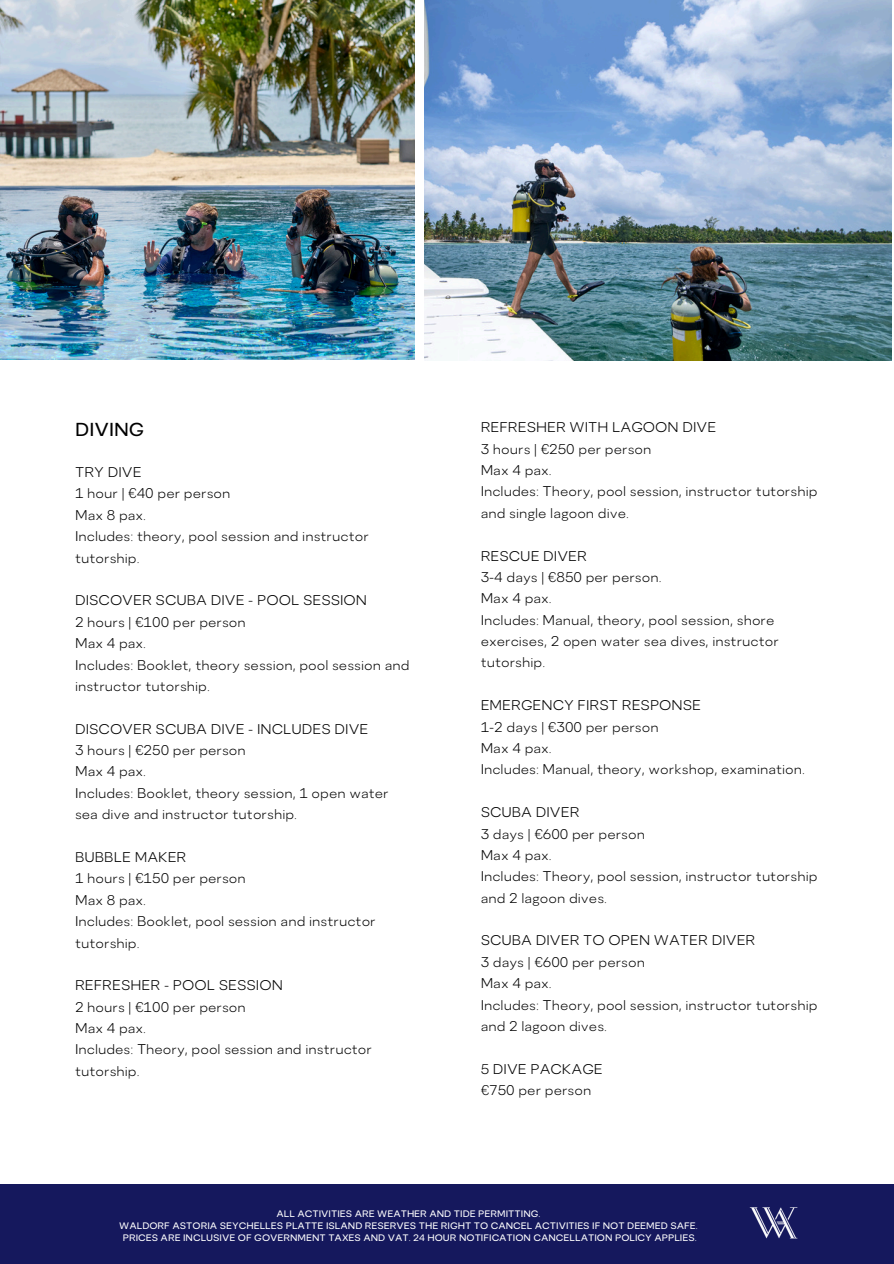
<style>
.page{position:relative;width:894px;height:1264px;background:#fff}
.page>*{position:absolute;margin:0;border:0;box-sizing:border-box;transform-origin:0 0}
.t1{font:18px "Astoria Sans";color:#000}
.t2{font:300 13.5px/21.3px "Astoria Sans";color:#000}
.t3{font:9px/12px "Astoria Sans";color:#fff;text-align:center}
.t4{font:300 9px "Astoria Sans";color:#fff}
</style>
<div class="page">
<div style="left:0;top:1184px;width:893px;height:79px;background:#15185d"></div>
<img style="left:749px;top:1207px;width:49px;height:32px">
<img style="left:424px;top:0;width:467px;height:360px">
<img style="left:0;top:0;width:414px;height:360px">
<h2 class="t1" style="left:75px;top:419px;width:71px">DIVING</h2>
<h2 class="t2" style="left:75px;top:461px;width:295px">TRY DIVE<br>1 hour | €40 per person<br>Max 8 pax.<br>Includes: theory, pool session and instructor tutorship.</h2>
<h2 class="t2" style="left:75px;top:590px;width:336px">DISCOVER SCUBA DIVE - POOL SESSION<br>2 hours | €100 per person<br>Max 4 pax.<br>Includes: Booklet, theory session, pool session and instructor tutorship.</h2>
<h2 class="t2" style="left:75px;top:718px;width:315px">DISCOVER SCUBA DIVE - INCLUDES DIVE<br>3 hours | €250 per person<br>Max 4 pax.<br>Includes: Booklet, theory session, 1 open water sea dive and instructor tutorship.</h2>
<h2 class="t2" style="left:75px;top:846px;width:302px">BUBBLE MAKER<br>1 hours | €150 per person<br>Max 8 pax.<br>Includes: Booklet, pool session and instructor tutorship.</h2>
<h2 class="t2" style="left:75px;top:974px;width:298px">REFRESHER - POOL SESSION<br>2 hours | €100 per person<br>Max 4 pax.<br>Includes: Theory, pool session and instructor tutorship.</h2>
<h2 class="t2" style="left:480px;top:417px;width:338px">REFRESHER WITH LAGOON DIVE<br>3 hours | €250 per person<br>Max 4 pax.<br>Includes: Theory, pool session, instructor tutorship and single lagoon dive.</h2>
<p class="t2" style="left:480px;top:545px;width:300px">RESCUE DIVER<br>3-4 days | €850 per person.<br>Max 4 pax.<br>Includes: Manual, theory, pool session, shore exercises, 2 open water sea dives, instructor tutorship.</p>
<p class="t2" style="left:480px;top:694px;width:326px">EMERGENCY FIRST RESPONSE<br>1-2 days | €300 per person<br>Max 4 pax.<br>Includes: Manual, theory, workshop, examination.</p>
<h3 class="t2" style="left:480px;top:801px;width:338px">SCUBA DIVER<br>3 days | €600 per person<br>Max 4 pax.<br>Includes: Theory, pool session, instructor tutorship and 2 lagoon dives.</h3>
<p class="t2" style="left:480px;top:930px;width:338px">SCUBA DIVER TO OPEN WATER DIVER<br>3 days | €600 per person<br>Max 4 pax.<br>Includes: Theory, pool session, instructor tutorship and 2 lagoon dives.</p>
<p class="t2" style="left:480px;top:1058px;width:124px">5 DIVE PACKAGE €750 per person</p>
<h2 class="t3" style="left:119px;top:1208px;width:580px">ALL ACTIVITIES ARE WEATHER AND TIDE PERMITTING.<br>WALDORF ASTORIA SEYCHELLES PLATTE ISLAND RESERVES THE RIGHT TO CANCEL ACTIVITIES IF NOT DEEMED SAFE.<br>PRICES ARE INCLUSIVE OF GOVERNMENT TAXES AND VAT. 24 HOUR NOTIFICATION CANCELLATION POLICY APPLIES.</h2>
<p class="t4" style="left:45px;top:1220px;width:444px">Kindly advise your Personal Concierge or our Service Team of any allergies or dietary requirements.</p>
</div>
